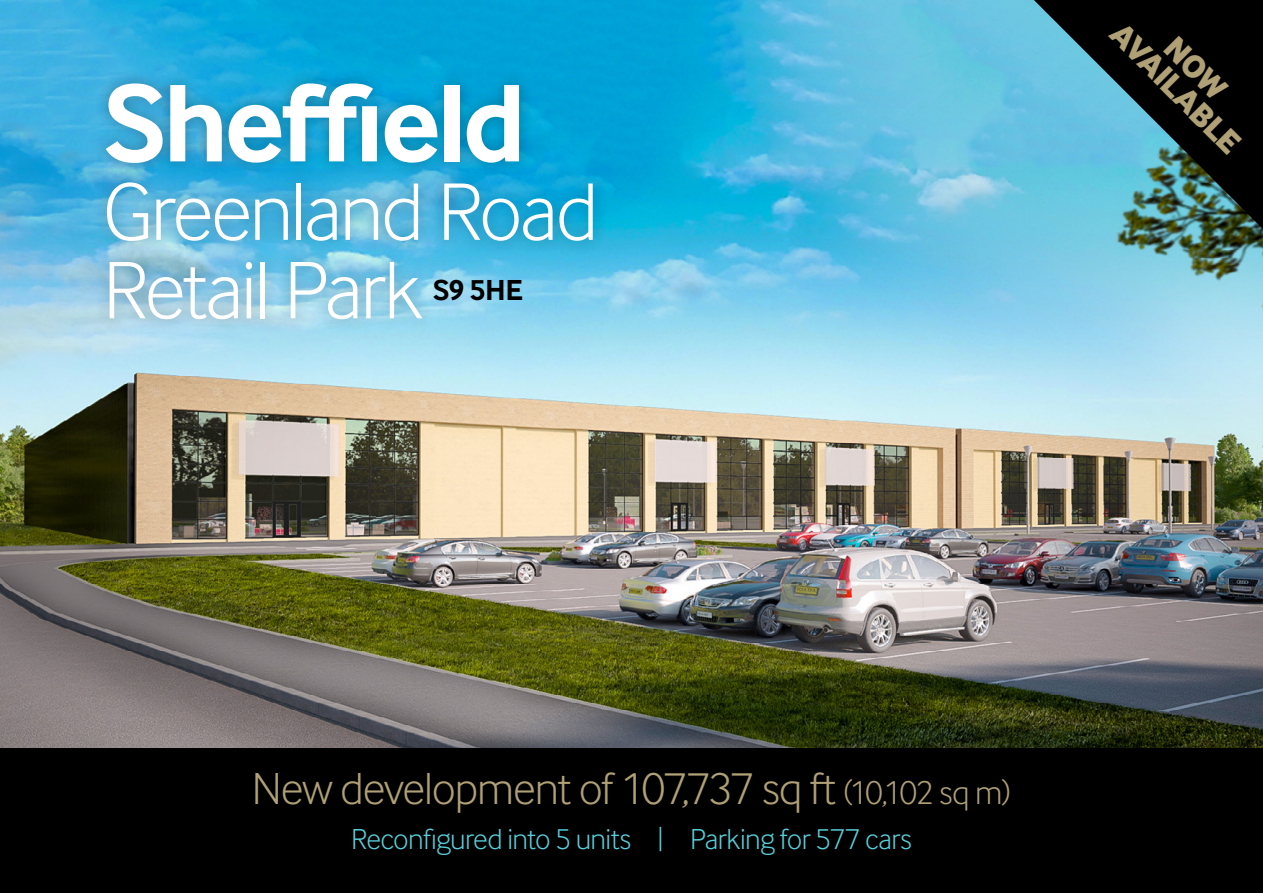
<style>
.page{position:relative;width:1263px;height:893px;background:#fff}
.page>*{position:absolute;margin:0;border:0;box-sizing:border-box;transform-origin:0 0}
.t1{font:700 114.45px "Inter Face";letter-spacing:-.035em;color:#fff}
.t2{font:300 84.45px/78.4px "Inter Face";letter-spacing:-.03em;color:#fff}
.t3{font:300 46.5px "Inter Face";letter-spacing:-.025em;color:#b0a076}
.t4{font:800 33.3px/28px "Inter Face";color:#b0a076;text-align:center}
.t5{font:300 30px "Inter Face";letter-spacing:-.02em;color:#57cfdb}
.t6{font:700 30px "Inter Face";color:#000}
.s1{font-size:34.5px}
</style>
<div class="page">
<img style="left:0;top:0;width:1263px;height:748px">
<div style="left:92px;top:69px;width:516px;height:265px;background:#000;opacity:.28"></div>
<svg style="left:1034px;top:0;width:229px;height:229px;background:#305961"></svg>
<div style="left:0;top:748px;width:1263px;height:145px;background:#000"></div>
<h1 class="t1" style="left:103px;top:57px;width:425px">Sheffield</h1>
<h2 class="t2" style="left:103px;top:172px;width:497px">Greenland Road<br>Retail Park</h2>
<p class="t6" style="left:433px;top:272px;width:92px">S9 5HE</p>
<p class="t4" style="left:1146px;top:-2px;width:171px;rotate:45deg">NOW<br>AVAILABLE</p>
<h3 class="t3" style="left:252px;top:762px;width:760px">New development of 107,737 sq ft <span class="s1">(10,102 sq m)</span></h3>
<p class="t5" style="left:351px;top:822px;width:562px">Reconfigured into 5 units | Parking for 577 cars</p>
</div>
